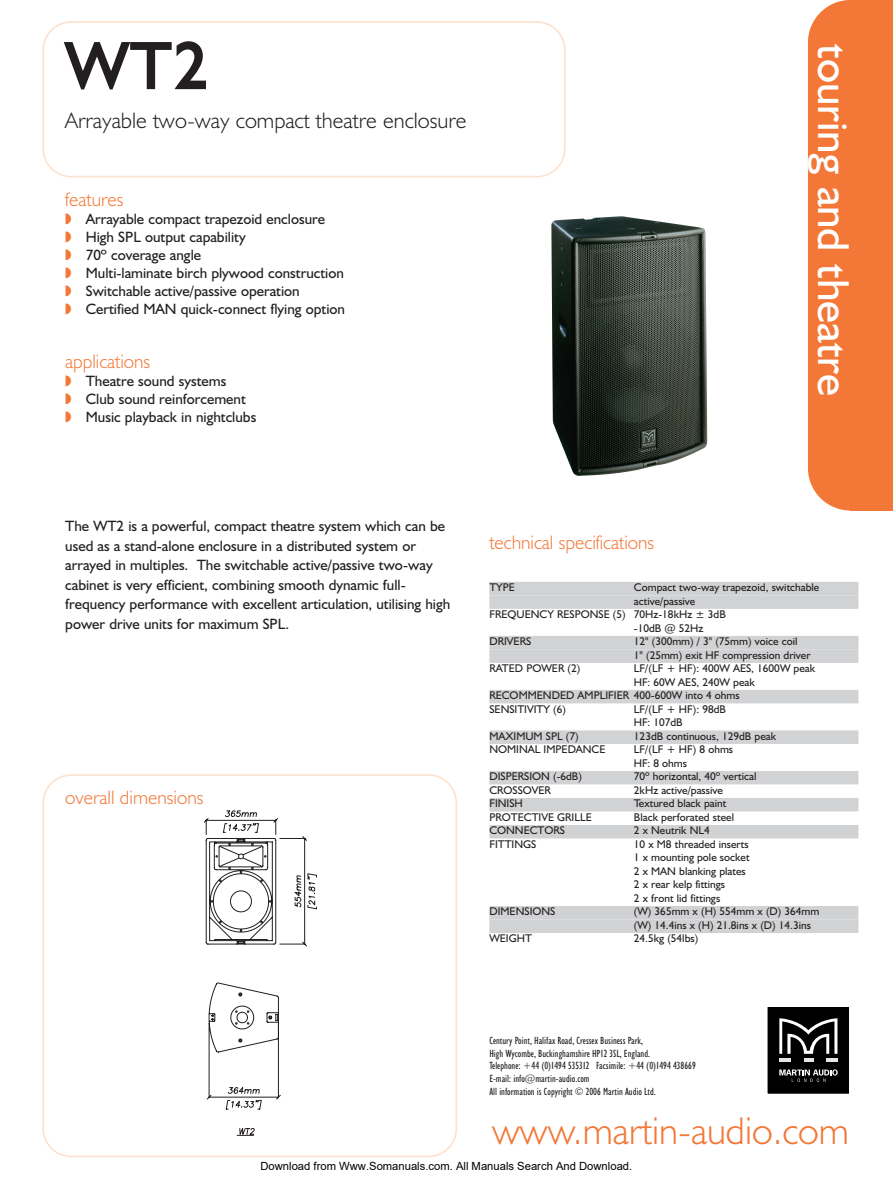
<style>
.page{position:relative;width:893px;height:1187px;background:#fff}
.page>*{position:absolute;margin:0;border:0;box-sizing:border-box;transform-origin:0 0}
.t1{font:66px "Humanist 521 BT";color:#231f20}
.t2{font:45px "Humanist 521 BT";color:#fff}
.t3{font:300 39px "Humanist 521 BT";color:#f37736}
.t4{font:300 22.5px "Humanist 521 BT";color:#231f20}
.t5{font:300 19.5px "Humanist 521 BT";color:#f37736}
.t6{font:15px/18px "Humanist 521 BT";color:#231f20}
.t7{font:11.25px/13.5px "Humanist 521 BT";color:#231f20}
.t8{font:11.25px "Arial";color:#000}
.t9{font:condensed 10.5px/12.6px "Humanist 521 BT";color:#231f20}
.s1{color:#f37736}
</style>
<div class="page">
<div style="left:768px;top:1006px;width:81px;height:87px;background:#000"></div>
<svg style="left:779px;top:1018px;width:58px;height:43px"></svg>
<svg style="left:779px;top:1069px;width:59px;height:12px"></svg>
<div style="left:766px;top:1005px;width:84px;height:89px;border:1px solid #fff"></div>
<img style="left:551px;top:216px;width:156px;height:260px">
<svg style="left:43px;top:21px;width:523px;height:156px"></svg>
<svg style="left:43px;top:774px;width:414px;height:383px"></svg>
<div style="left:489px;top:581px;width:369px;height:14px;background:#d1d2d4"></div>
<div style="left:489px;top:595px;width:369px;height:13px;background:#d1d2d4"></div>
<div style="left:489px;top:635px;width:369px;height:14px;background:#d1d2d4"></div>
<div style="left:489px;top:649px;width:369px;height:13px;background:#d1d2d4"></div>
<div style="left:489px;top:689px;width:369px;height:14px;background:#d1d2d4"></div>
<div style="left:489px;top:730px;width:369px;height:13px;background:#d1d2d4"></div>
<div style="left:489px;top:770px;width:369px;height:14px;background:#d1d2d4"></div>
<div style="left:489px;top:797px;width:369px;height:14px;background:#d1d2d4"></div>
<div style="left:489px;top:824px;width:369px;height:14px;background:#d1d2d4"></div>
<div style="left:489px;top:905px;width:369px;height:14px;background:#d1d2d4"></div>
<div style="left:489px;top:919px;width:369px;height:13px;background:#d1d2d4"></div>
<div style="left:850px;top:0;width:43px;height:510px;background:#f37736"></div>
<div style="left:808px;top:0;width:85px;height:510px;background:#f37736;border-radius:43px"></div>
<h1 class="t1" style="left:66px;top:43px;width:143px">WT2</h1>
<h3 class="t4" style="left:65px;top:113px;width:403px">Arrayable two-way compact theatre enclosure</h3>
<h3 class="t5" style="left:65px;top:193px;width:60px">features</h3>
<h3 class="t6" style="left:65px;top:212px;width:281px"><span class="s1">◗</span> Arrayable compact trapezoid enclosure<br><span class="s1">◗</span> High SPL output capability<br><span class="s1">◗</span> 70º coverage angle<br><span class="s1">◗</span> Multi-laminate birch plywood construction <span class="s1">◗</span> Switchable active/passive operation<br><span class="s1">◗</span> Certified MAN quick-connect flying option</h3>
<h3 class="t5" style="left:65px;top:355px;width:87px">applications</h3>
<h3 class="t6" style="left:65px;top:374px;width:193px"><span class="s1">◗</span> Theatre sound systems<br><span class="s1">◗</span> Club sound reinforcement<br><span class="s1">◗</span> Music playback in nightclubs</h3>
<h2 class="t2" style="left:849px;top:44px;width:353px;rotate:90deg">touring and theatre</h2>
<p class="t6" style="left:65px;top:518px;width:387px;line-height:19.5px">The WT2 is a powerful, compact theatre system which can be used as a stand-alone enclosure in a distributed system or arrayed in multiples. The switchable active/passive two-way cabinet is very efficient, combining smooth dynamic full&shy;frequency performance with excellent articulation, utilising high power drive units for maximum SPL.</p>
<h3 class="t5" style="left:65px;top:790px;width:140px">overall dimensions</h3>
<h3 class="t5" style="left:489px;top:535px;width:166px">technical specifications</h3>
<p class="t7" style="left:489px;top:581px;width:27px">TYPE</p>
<p class="t7" style="left:634px;top:581px;width:187px">Compact two-way trapezoid, switchable</p>
<p class="t7" style="left:634px;top:595px;width:63px">active/passive</p>
<p class="t7" style="left:489px;top:608px;width:238px">FREQUENCY RESPONSE (5) 70Hz-18kHz ± 3dB</p>
<p class="t7" style="left:634px;top:622px;width:71px">-10dB @ 52Hz</p>
<p class="t7" style="left:489px;top:635px;width:43px">DRIVERS</p>
<p class="t7" style="left:634px;top:635px;width:178px">12" (300mm) / 3" (75mm) voice coil<br>1" (25mm) exit HF compression driver</p>
<p class="t7" style="left:489px;top:662px;width:92px">RATED POWER (2)</p>
<p class="t7" style="left:634px;top:662px;width:183px">LF/(LF + HF): 400W AES, 1600W peak</p>
<p class="t7" style="left:634px;top:676px;width:122px">HF: 60W AES, 240W peak</p>
<p class="t7" style="left:489px;top:689px;width:252px">RECOMMENDED AMPLIFIER 400-600W into 4 ohms</p>
<p class="t7" style="left:489px;top:703px;width:78px">SENSITIVITY (6)</p>
<p class="t7" style="left:634px;top:703px;width:94px">LF/(LF + HF): 98dB<br>HF: 107dB</p>
<p class="t7" style="left:489px;top:730px;width:91px">MAXIMUM SPL (7)</p>
<p class="t7" style="left:634px;top:730px;width:144px">123dB continuous, 129dB peak</p>
<p class="t7" style="left:489px;top:743px;width:118px">NOMINAL IMPEDANCE</p>
<p class="t7" style="left:634px;top:743px;width:101px">LF/(LF + HF) 8 ohms<br>HF: 8 ohms</p>
<p class="t7" style="left:489px;top:770px;width:94px">DISPERSION (-6dB)</p>
<p class="t7" style="left:634px;top:770px;width:124px">70º horizontal, 40º vertical</p>
<p class="t7" style="left:489px;top:784px;width:63px">CROSSOVER</p>
<p class="t7" style="left:634px;top:784px;width:90px">2kHz active/passive</p>
<p class="t7" style="left:489px;top:797px;width:35px">FINISH</p>
<p class="t7" style="left:634px;top:797px;width:94px">Textured black paint</p>
<p class="t7" style="left:489px;top:811px;width:104px">PROTECTIVE GRILLE</p>
<p class="t7" style="left:634px;top:811px;width:102px">Black perforated steel</p>
<p class="t7" style="left:489px;top:824px;width:77px">CONNECTORS</p>
<p class="t7" style="left:634px;top:824px;width:77px">2 x Neutrik NL4</p>
<p class="t7" style="left:489px;top:838px;width:48px">FITTINGS</p>
<p class="t7" style="left:634px;top:838px;width:117px">10 x M8 threaded inserts<br>1 x mounting pole socket<br>2 x MAN blanking plates<br>2 x rear kelp fittings<br>2 x front lid fittings</p>
<p class="t7" style="left:489px;top:905px;width:68px">DIMENSIONS</p>
<p class="t7" style="left:634px;top:905px;width:187px">(W) 365mm x (H) 554mm x (D) 364mm (W) 14.4ins x (H) 21.8ins x (D) 14.3ins</p>
<p class="t7" style="left:489px;top:932px;width:44px">WEIGHT</p>
<p class="t7" style="left:634px;top:932px;width:66px">24.5kg (54lbs)</p>
<p class="t9" style="left:489px;top:1035px;width:208px">Century Point, Halifax Road, Cressex Business Park,<br>High Wycombe, Buckinghamshire HP12 3SL, England.<br>Telephone: +44 (0)1494 535312 Facsimile: +44 (0)1494 438669<br>E-mail: info@martin-audio.com<br>All information is Copyright © 2006 Martin Audio Ltd.</p>
<h3 class="t3" style="left:492px;top:1116px;width:358px">www.martin-audio.com</h3>
<p class="t8" style="left:260px;top:1159px;width:373px">Download from Www.Somanuals.com. All Manuals Search And Download.</p>
</div>
